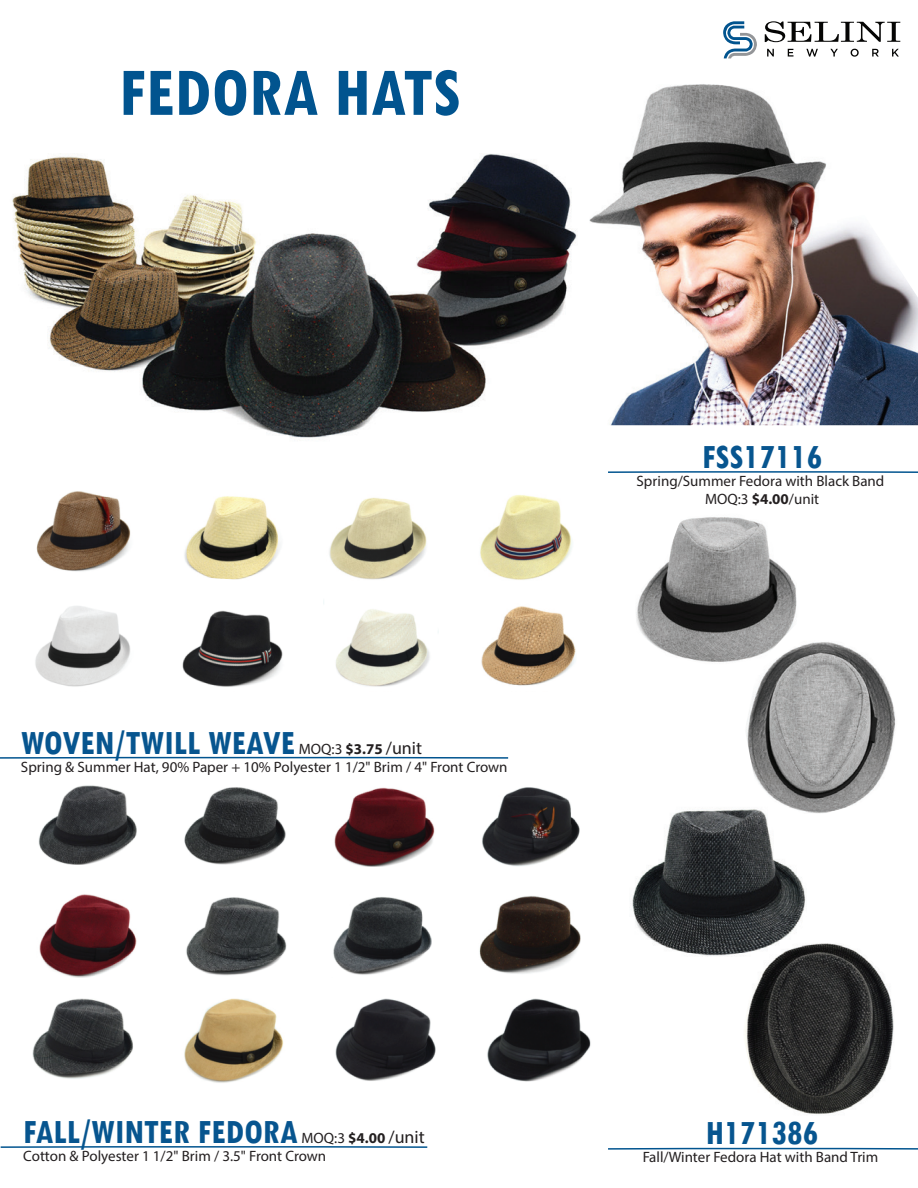
<style>
.page{position:relative;width:918px;height:1188px;background:#fff}
.page>*{position:absolute;margin:0;border:0;box-sizing:border-box;transform-origin:0 0}
.t1{font:700 condensed 72px "Tw Cen";color:#01548f}
.t2{font:700 condensed 36px "Tw Cen";color:#07558f}
.t3{font:15px/18px "Myriad Pro";color:#231f20}
.s1{font-weight:700}
.s2{font-size:18px}
</style>
<div class="page">
<img style="left:12px;top:154px;width:565px;height:284px">
<img style="left:589px;top:84px;width:329px;height:341px">
<img style="left:32px;top:998px;width:559px;height:85px">
<img style="left:35px;top:600px;width:541px;height:87px">
<img style="left:36px;top:491px;width:536px;height:89px">
<img style="left:632px;top:809px;width:174px;height:147px">
<img style="left:39px;top:894px;width:542px;height:84px">
<img style="left:38px;top:785px;width:542px;height:82px">
<svg style="left:608px;top:471px;width:310px;height:2px"></svg>
<svg style="left:608px;top:1147px;width:310px;height:3px"></svg>
<svg style="left:0;top:756px;width:509px;height:3px;background:#7fa9c6"></svg>
<svg style="left:0;top:1146px;width:428px;height:2px"></svg>
<img style="left:636px;top:517px;width:161px;height:145px">
<img style="left:745px;top:639px;width:151px;height:178px">
<img style="left:743px;top:937px;width:151px;height:177px">
<svg style="left:765px;top:21px;width:135px;height:21px"></svg>
<svg style="left:767px;top:49px;width:7px;height:8px"></svg>
<svg style="left:788px;top:49px;width:5px;height:8px"></svg>
<svg style="left:806px;top:49px;width:12px;height:8px"></svg>
<svg style="left:830px;top:49px;width:8px;height:8px"></svg>
<svg style="left:851px;top:49px;width:8px;height:8px"></svg>
<svg style="left:872px;top:49px;width:7px;height:8px"></svg>
<svg style="left:892px;top:49px;width:7px;height:8px"></svg>
<svg style="left:723px;top:21px;width:34px;height:37px"></svg>
<h1 class="t1" style="left:119px;top:49px;width:343px">FEDORA HATS</h1>
<h2 class="t2" style="left:21px;top:721px;width:276px">WOVEN/TWILL WEAVE</h2>
<p class="t3" style="left:21px;top:739px;width:488px;text-indent:278px">MOQ:3 <span class="s1">$3.75</span> <span class="s2">/unit<br></span>Spring &amp; Summer Hat, 90% Paper + 10% Polyester 1 1/2" Brim / 4" Front Crown</p>
<h2 class="t2" style="left:702px;top:435px;width:122px">FSS17116</h2>
<p class="t3" style="left:637px;top:472px;width:249px;text-align:center">Spring/Summer Fedora with Black Band<br>MOQ:3 <span class="s1">$4.00</span>/unit</p>
<h2 class="t2" style="left:23px;top:1110px;width:276px">FALL/WINTER FEDORA</h2>
<p class="t3" style="left:23px;top:1129px;width:403px;text-indent:278px">MOQ:3 <span class="s1">$4.00</span> <span class="s2">/unit<br></span>Cotton &amp; Polyester 1 1/2" Brim / 3.5" Front Crown</p>
<h2 class="t2" style="left:706px;top:1111px;width:114px">H171386</h2>
<p class="t3" style="left:643px;top:1148px;width:237px">Fall/Winter Fedora Hat with Band Trim</p>
</div>
